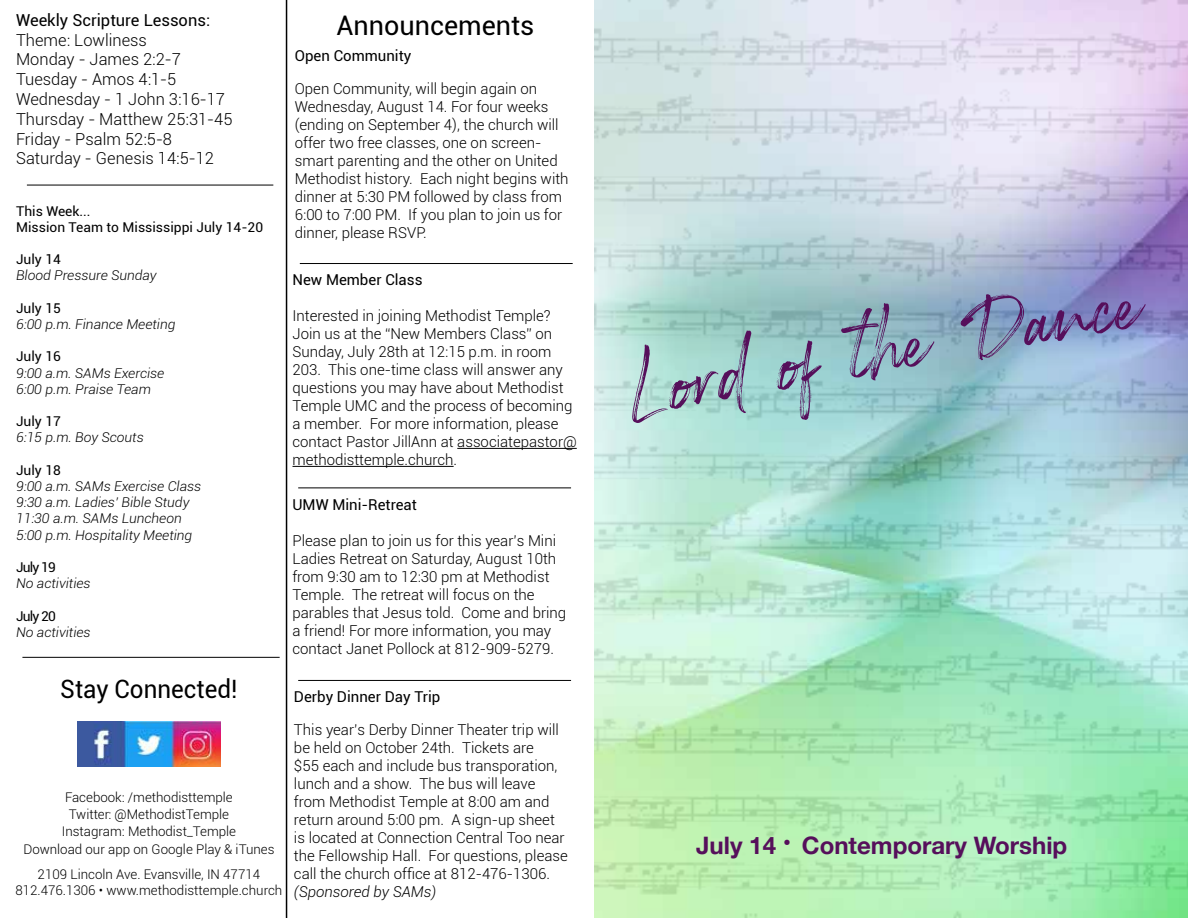
<style>
.page{position:relative;width:1188px;height:918px;background:#fff}
.page>*{position:absolute;margin:0;border:0;box-sizing:border-box;transform-origin:0 0}
.t1{font:91.2px "Rockness";color:#560f5b}
.t2{font:27px "Roboto";color:#000}
.t3{font:25.35px "Roboto";color:#000;scale:.96 1}
.t4{font:700 24px "Helvetica Neue";color:#560f5b}
.t5{font:300 16.5px/19.8px "Roboto";color:#000}
.t6{font:16.5px "Roboto";color:#000}
.t7{font:300 15px/18px "Roboto";color:#000}
.t8{font:15px "Roboto";color:#000}
.t9{font:italic 300 15px "Roboto";color:#000}
.t10{font:italic 300 13.5px/16.2px "Roboto";color:#000}
.t11{font:13.5px/16.2px "Roboto";color:#000}
.t12{font:300 13.35px/17.4px "Roboto";color:#000;text-align:center}
</style>
<div class="page">
<img style="left:594px;top:0;width:594px;height:918px">
<hr style="left:286px;top:0;width:1px;height:918px;background:#000">
<img style="left:78px;top:721px;width:142px;height:46px">
<hr style="left:22px;top:657px;width:258px;height:1px;background:#000">
<hr style="left:27px;top:185px;width:246px;height:1px;background:#000">
<hr style="left:298px;top:488px;width:273px;height:1px;background:#000">
<hr style="left:300px;top:263px;width:273px;height:1px;background:#000">
<hr style="left:298px;top:680px;width:273px;height:1px;background:#000">
<hr style="left:457px;top:448px;width:120px;height:1px;background:#000">
<hr style="left:293px;top:466px;width:161px;height:1px;background:#000">
<p class="t6" style="left:16px;top:8px;width:196px">Weekly Scripture Lessons:</p>
<p class="t5" style="left:16px;top:29px;width:218px">Theme: Lowliness<br>Monday - James 2:2-7<br>Tuesday - Amos 4:1-5<br>Wednesday - 1 John 3:16-17<br>Thursday - Matthew 25:31-45<br>Friday - Psalm 52:5-8<br>Saturday - Genesis 14:5-12</p>
<p class="t11" style="left:16px;top:202px;width:249px">This Week...<br>Mission Team to Mississippi July 14-20</p>
<p class="t11" style="left:16px;top:251px;width:46px">July 14</p>
<p class="t10" style="left:16px;top:267px;width:142px">Blood Pressure Sunday</p>
<p class="t11" style="left:16px;top:299px;width:46px">July 15</p>
<p class="t10" style="left:16px;top:316px;width:161px">6:00 p.m. Finance Meeting</p>
<p class="t11" style="left:16px;top:348px;width:46px">July 16</p>
<p class="t10" style="left:16px;top:364px;width:150px">9:00 a.m. SAMs Exercise<br>6:00 p.m. Praise Team</p>
<p class="t11" style="left:16px;top:413px;width:46px">July 17</p>
<p class="t10" style="left:16px;top:429px;width:129px">6:15 p.m. Boy Scouts</p>
<p class="t11" style="left:16px;top:461px;width:46px">July 18</p>
<p class="t10" style="left:16px;top:478px;width:187px">9:00 a.m. SAMs Exercise Class<br>9:30 a.m. Ladies’ Bible Study<br>11:30 a.m. SAMs Luncheon<br>5:00 p.m. Hospitality Meeting</p>
<p class="t11" style="left:16px;top:559px;width:41px">July 19</p>
<p class="t10" style="left:16px;top:575px;width:76px">No activities</p>
<p class="t11" style="left:16px;top:607px;width:41px">July 20</p>
<p class="t10" style="left:16px;top:624px;width:76px">No activities</p>
<h3 class="t3" style="left:60px;top:672px;width:186px">Stay Connected!</h3>
<p class="t12" style="left:23px;top:788px;width:253px">Facebook: /methodisttemple<br>Twitter: @MethodistTemple<br>Instagram: Methodist_Temple<br>Download our app on Google Play &amp; iTunes</p>
<p class="t12" style="left:15px;top:865px;width:268px;line-height:16px">2109 Lincoln Ave. Evansville, IN 47714<br>812.476.1306 • www.methodisttemple.church</p>
<h2 class="t2" style="left:337px;top:7px;width:199px">Announcements</h2>
<p class="t8" style="left:295px;top:45px;width:118px">Open Community</p>
<p class="t7" style="left:295px;top:79px;width:275px">Open Community, will begin again on Wednesday, August 14. For four weeks (ending on September 4), the church will offer two free classes, one on screen&shy;smart parenting and the other on United Methodist history. Each night begins with dinner at 5:30 PM followed by class from 6:00 to 7:00 PM. If you plan to join us for dinner, please RSVP.</p>
<p class="t8" style="left:293px;top:269px;width:132px">New Member Class</p>
<p class="t7" style="left:293px;top:306px;width:286px">Interested in joining Methodist Temple?<br>Join us at the “New Members Class” on Sunday, July 28th at 12:15 p.m. in room 203. This one-time class will answer any questions you may have about Methodist Temple UMC and the process of becoming a member. For more information, please contact Pastor JillAnn at associatepastor@ methodisttemple.church.</p>
<p class="t8" style="left:293px;top:494px;width:126px">UMW Mini-Retreat</p>
<p class="t7" style="left:293px;top:531px;width:275px">Please plan to join us for this year’s Mini Ladies Retreat on Saturday, August 10th from 9:30 am to 12:30 pm at Methodist Temple. The retreat will focus on the parables that Jesus told. Come and bring a friend! For more information, you may contact Janet Pollock at 812-909-5279.</p>
<p class="t8" style="left:294px;top:686px;width:148px">Derby Dinner Day Trip</p>
<p class="t7" style="left:294px;top:720px;width:275px">This year’s Derby Dinner Theater trip will be held on October 24th. Tickets are<br>$55 each and include bus transporation, lunch and a show. The bus will leave from Methodist Temple at 8:00 am and return around 5:00 pm. A sign-up sheet is located at Connection Central Too near the Fellowship Hall. For questions, please call the church office at 812-476-1306.</p>
<p class="t9" style="left:294px;top:881px;width:144px">(Sponsored by SAMs)</p>
<h1 class="t1" style="left:615px;top:331px;width:525px;rotate:-10deg">Lord of the Dance</h1>
<h3 class="t4" style="left:696px;top:827px;width:373px">July 14 • Contemporary Worship</h3>
</div>
